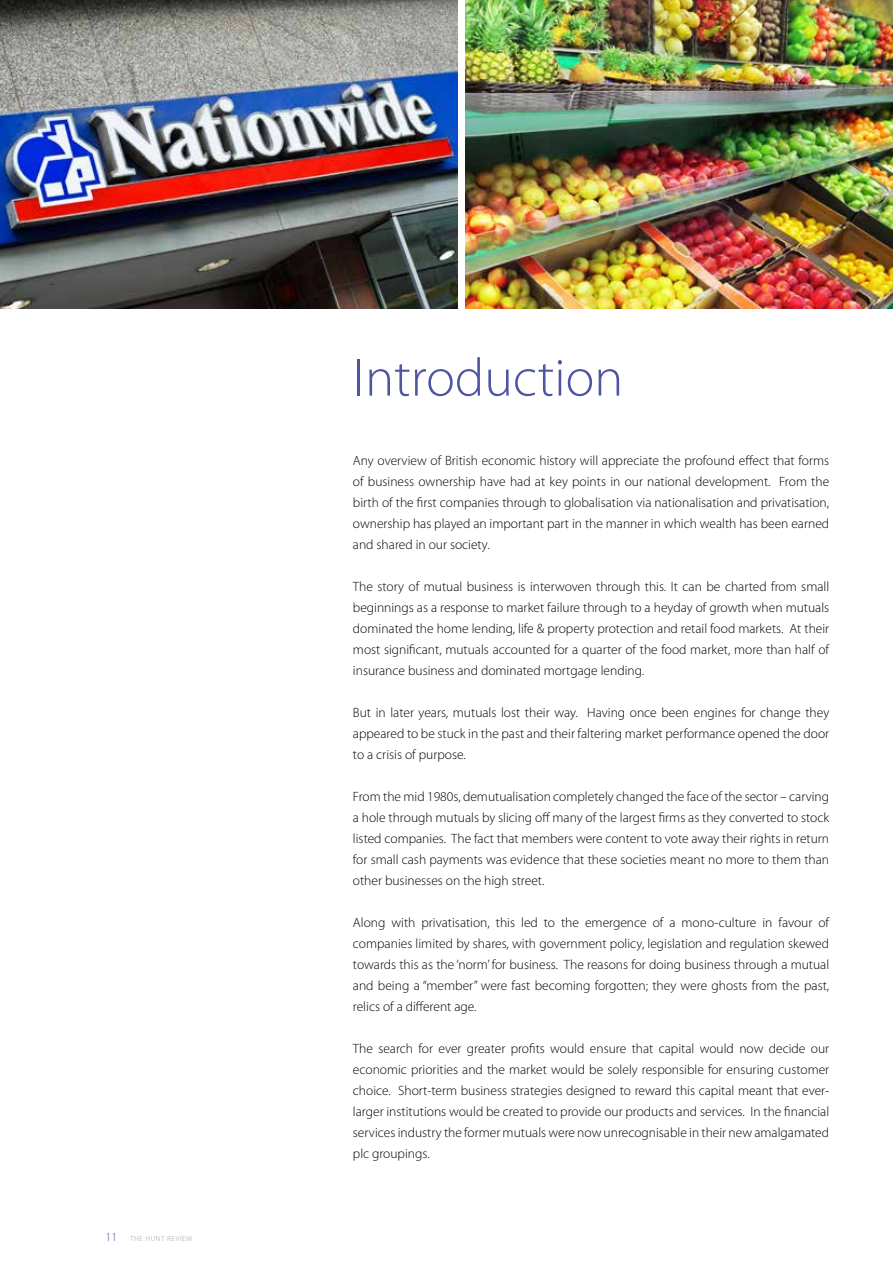
<style>
.page{position:relative;width:893px;height:1263px;background:#fff}
.page>*{position:absolute;margin:0;border:0;box-sizing:border-box;transform-origin:0 0}
.t1{font:300 54px "Myriad Pro";color:#4e55a1}
.t2{font:300 13.5px/21px "Myriad Pro";color:#000;text-align:justify}
.t3{font:300 7.5px "Myriad Pro";letter-spacing:.07em;color:#9d9d9c}
.s1{font-size:12px;color:#4e55a1}
</style>
<div class="page">
<img style="left:0;top:0;width:457px;height:308px">
<img style="left:466px;top:0;width:427px;height:308px">
<p class="t3" style="left:105px;top:1233px;width:88px"><span class="s1">11</span> THE HUNT REVIEW</p>
<h1 class="t1" style="left:353px;top:345px;width:272px">Introduction</h1>
<p class="t2" style="left:353px;top:450px;width:478px">Any overview of British economic history will appreciate the profound effect that forms of business ownership have had at key points in our national development. From the birth of the first companies through to globalisation via nationalisation and privatisation, ownership has played an important part in the manner in which wealth has been earned and shared in our society.</p>
<p class="t2" style="left:353px;top:576px;width:478px">The story of mutual business is interwoven through this. It can be charted from small beginnings as a response to market failure through to a heyday of growth when mutuals dominated the home lending, life &amp; property protection and retail food markets. At their most significant, mutuals accounted for a quarter of the food market, more than half of insurance business and dominated mortgage lending.</p>
<p class="t2" style="left:353px;top:702px;width:478px">But in later years, mutuals lost their way. Having once been engines for change they appeared to be stuck in the past and their faltering market performance opened the door to a crisis of purpose.</p>
<p class="t2" style="left:353px;top:786px;width:478px">From the mid 1980s, demutualisation completely changed the face of the sector – carving a hole through mutuals by slicing off many of the largest firms as they converted to stock listed companies. The fact that members were content to vote away their rights in return for small cash payments was evidence that these societies meant no more to them than other businesses on the high street.</p>
<p class="t2" style="left:353px;top:912px;width:478px">Along with privatisation, this led to the emergence of a mono-culture in favour of companies limited by shares, with government policy, legislation and regulation skewed towards this as the ‘norm’ for business. The reasons for doing business through a mutual and being a “member” were fast becoming forgotten; they were ghosts from the past, relics of a different age.</p>
<p class="t2" style="left:353px;top:1038px;width:478px">The search for ever greater profits would ensure that capital would now decide our economic priorities and the market would be solely responsible for ensuring customer choice. Short-term business strategies designed to reward this capital meant that ever&shy;larger institutions would be created to provide our products and services. In the financial services industry the former mutuals were now unrecognisable in their new amalgamated plc groupings.</p>
</div>
